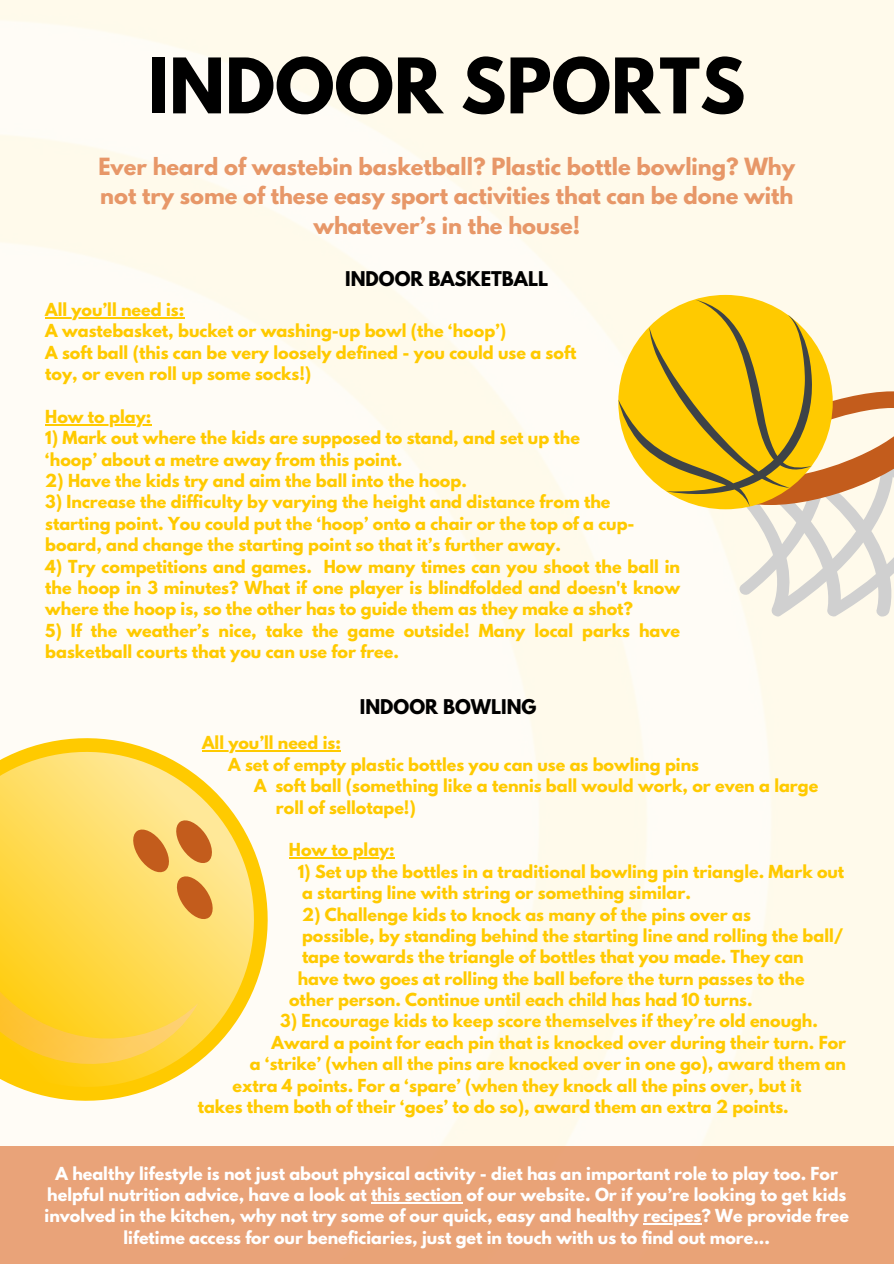
<style>
.page{position:relative;width:894px;height:1264px;background:#fff}
.page>*{position:absolute;margin:0;border:0;box-sizing:border-box;transform-origin:0 0}
.t1{font:700 67.8px "League Spartan";color:#000}
.t2{font:700 21px/29.2px "League Spartan";color:#e79768;text-align:center}
.t3{font:700 18px "League Spartan";color:#000}
.t4{font:700 15.9px/21.3px "League Spartan";color:#ffca00}
.t5{font:700 15.9px/21.3px "League Spartan";color:#fff;text-align:center}
</style>
<div class="page">
<img style="left:0;top:0;width:893px;height:1146px">
<div style="left:0;top:713px;width:293px;height:412px;background:#fffcf6"></div>
<svg style="left:0;top:728px;width:277px;height:382px"></svg>
<svg style="left:0;top:817px;width:215px;height:264px;background:#fbd047"></svg>
<svg style="left:618px;top:300px;width:275px;height:316px"></svg>
<hr style="left:45px;top:317px;width:139px;height:1px;background:#ffca00">
<hr style="left:45px;top:424px;width:106px;height:1px;background:#ffca00">
<hr style="left:202px;top:750px;width:139px;height:1px;background:#ffca00">
<hr style="left:289px;top:857px;width:106px;height:1px;background:#ffca00">
<div style="left:0;top:1146px;width:893px;height:117px;background:#e9a379"></div>
<hr style="left:371px;top:1202px;width:91px;height:1px;background:#fff">
<hr style="left:643px;top:1223px;width:58px;height:1px;background:#fff">
<h1 class="t1" style="left:148px;top:33px;width:598px">INDOOR SPORTS</h1>
<h2 class="t2" style="left:98px;top:152px;width:698px">Ever heard of wastebin basketball? Plastic bottle bowling? Why not try some of these easy sport activities that can be done with whatever’s in the house!</h2>
<p class="t3" style="left:345px;top:265px;width:205px">INDOOR BASKETBALL</p>
<p class="t4" style="left:45px;top:298px;width:532px">All you’ll need is:<br>A wastebasket, bucket or washing-up bowl (the ‘hoop’)<br>A soft ball (this can be very loosely defined - you could use a soft toy, or even roll up some socks!)</p>
<p class="t4" style="left:45px;top:405px;width:108px">How to play:</p>
<p class="t4" style="left:45px;top:427px;width:536px">1) Mark out where the kids are supposed to stand, and set up the ‘hoop’ about a metre away from this point.</p>
<p class="t4" style="left:45px;top:469px;width:423px">2) Have the kids try and aim the ball into the hoop.</p>
<p class="t4" style="left:45px;top:491px;width:590px">3) Increase the difficulty by varying the height and distance from the starting point. You could put the ‘hoop’ onto a chair or the top of a cup&shy;board, and change the starting point so that it’s further away.</p>
<p class="t4" style="left:45px;top:555px;width:636px;text-align:justify">4) Try competitions and games. How many times can you shoot the ball in the hoop in 3 minutes? What if one player is blindfolded and doesn't know where the hoop is, so the other has to guide them as they make a shot?</p>
<p class="t4" style="left:45px;top:619px;width:636px">5) If the weather’s nice, take the game outside! Many local parks have basketball courts that you can use for free.</p>
<p class="t3" style="left:360px;top:692px;width:178px">INDOOR BOWLING</p>
<p class="t4" style="left:202px;top:732px;width:140px">All you’ll need is:</p>
<p class="t4" style="left:228px;top:753px;width:472px">A set of empty plastic bottles you can use as bowling pins</p>
<p class="t4" style="left:254px;top:775px;width:565px">A soft ball (something like a tennis ball would work, or even a large</p>
<p class="t4" style="left:276px;top:796px;width:141px">roll of sellotape!)</p>
<p class="t4" style="left:289px;top:839px;width:107px">How to play:</p>
<p class="t4" style="left:297px;top:860px;width:548px">1) Set up the bottles in a traditional bowling pin triangle. Mark out a starting line with string or something similar.</p>
<p class="t4" style="left:302px;top:903px;width:450px">2) Challenge kids to knock as many of the pins over as</p>
<p class="t4" style="left:302px;top:924px;width:543px">possible, by standing behind the starting line and rolling the ball/</p>
<p class="t4" style="left:302px;top:946px;width:503px">tape towards the triangle of bottles that you made. They can</p>
<p class="t4" style="left:297px;top:967px;width:508px">have two goes at rolling the ball before the turn passes to the</p>
<p class="t4" style="left:289px;top:988px;width:465px">other person. Continue until each child has had 10 turns.</p>
<p class="t4" style="left:280px;top:1010px;width:539px">3) Encourage kids to keep score themselves if they’re old enough.</p>
<p class="t4" style="left:271px;top:1031px;width:576px">Award a point for each pin that is knocked over during their turn. For</p>
<p class="t4" style="left:250px;top:1052px;width:597px">a ‘strike’ (when all the pins are knocked over in one go), award them an</p>
<p class="t4" style="left:232px;top:1074px;width:570px">extra 4 points. For a ‘spare’ (when they knock all the pins over, but it</p>
<p class="t4" style="left:198px;top:1095px;width:592px">takes them both of their ‘goes’ to do so), award them an extra 2 points.</p>
<p class="t5" style="left:45px;top:1162px;width:805px">A healthy lifestyle is not just about physical activity - diet has an important role to play too. For helpful nutrition advice, have a look at this section of our website. Or if you’re looking to get kids involved in the kitchen, why not try some of our quick, easy and healthy recipes? We provide free lifetime access for our beneficiaries, just get in touch with us to find out more...</p>
</div>
